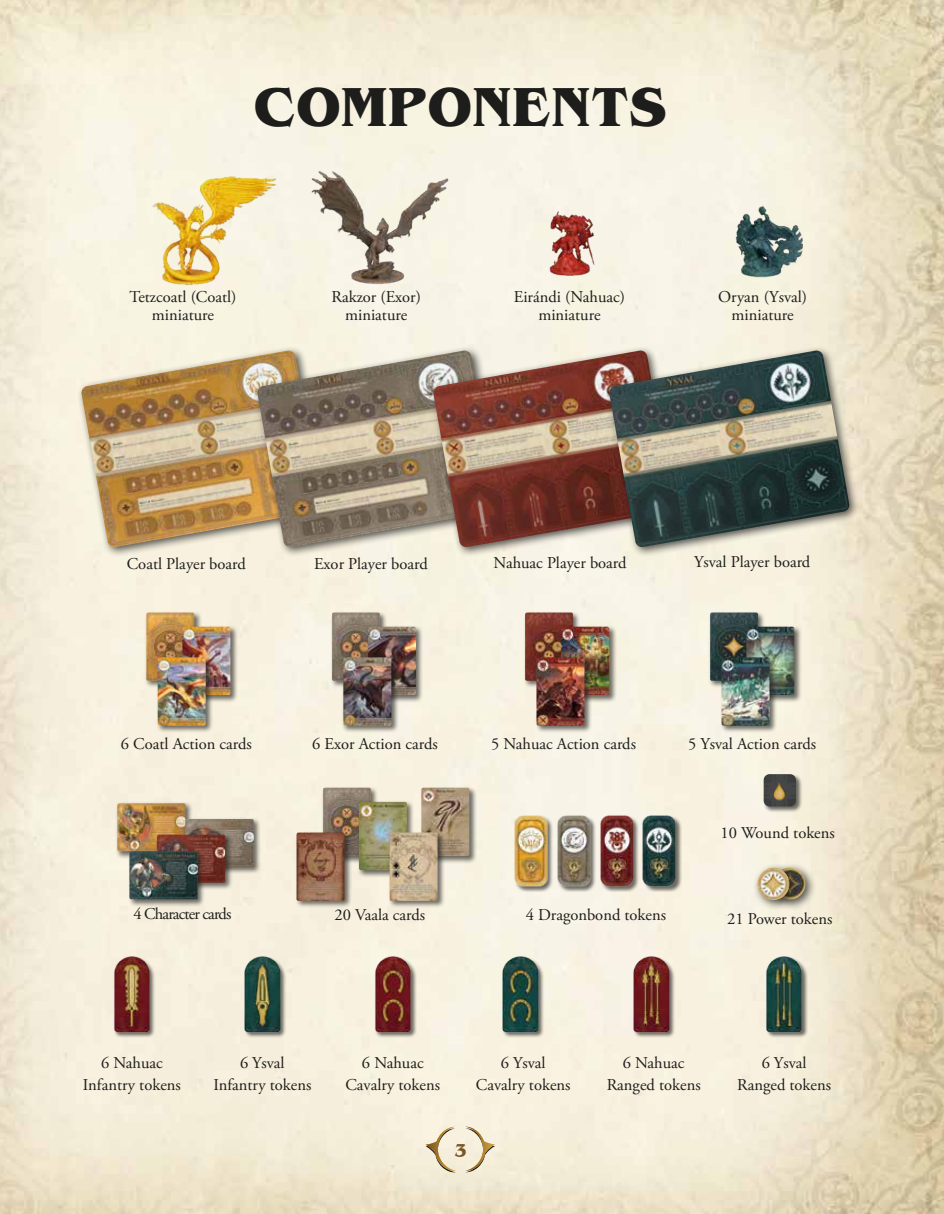
<style>
.page{position:relative;width:944px;height:1214px;background:#fff}
.page>*{position:absolute;margin:0;border:0;box-sizing:border-box;transform-origin:0 0}
.t1{font:700 49.5px "Benguiat";color:#1d1d1b}
.t2{font:16.5px/22.2px "Adobe Garamond Pro";color:#1d1d1b;text-align:center}
.t3{font:16.5px "Adobe Garamond Pro";letter-spacing:-.05em;color:#1d1d1b}
.t4{font:700 16.5px "Benguiat";color:#785627}
</style>
<div class="page">
<svg style="left:425px;top:1170px;width:31px;height:2px"></svg>
<svg style="left:465px;top:1126px;width:30px;height:46px"></svg>
<img style="left:425px;top:1126px;width:31px;height:44px">
<img style="left:465px;top:1126px;width:29px;height:44px">
<div style="left:77px;top:346px;width:255px;height:212px;background:#1d1d1b;opacity:.75"></div>
<img style="left:81px;top:350px;width:172px;height:197px">
<div style="left:253px;top:346px;width:255px;height:212px;background:#1d1d1b;opacity:.75"></div>
<img style="left:257px;top:350px;width:171px;height:197px">
<div style="left:428px;top:346px;width:256px;height:212px;background:#1d1d1b;opacity:.75"></div>
<img style="left:433px;top:350px;width:171px;height:197px">
<div style="left:604px;top:346px;width:256px;height:212px;background:#1d1d1b;opacity:.75"></div>
<img style="left:608px;top:350px;width:241px;height:197px">
<div style="left:763px;top:774px;width:39px;height:39px;background:#1d1d1b;opacity:.65"></div>
<img style="left:763px;top:774px;width:33px;height:32px">
<div style="left:768px;top:863px;width:48px;height:47px;background:#1d1d1b;opacity:.75"></div>
<img style="left:800px;top:867px;width:5px;height:33px">
<div style="left:752px;top:863px;width:48px;height:47px;background:#1d1d1b;opacity:.75"></div>
<img style="left:757px;top:868px;width:32px;height:32px;border-radius:16px">
<img style="left:306px;top:167px;width:143px;height:129px">
<img style="left:542px;top:208px;width:55px;height:71px">
<img style="left:731px;top:201px;width:72px;height:78px">
<img style="left:150px;top:159px;width:126px;height:130px">
<div style="left:145px;top:611px;width:57px;height:77px;background:#1d1d1b;opacity:.65"></div>
<img style="left:146px;top:612px;width:48px;height:69px">
<div style="left:330px;top:611px;width:57px;height:77px;background:#1d1d1b;opacity:.65"></div>
<img style="left:332px;top:612px;width:48px;height:69px">
<div style="left:321px;top:786px;width:57px;height:77px;background:#1d1d1b;opacity:.65"></div>
<img style="left:323px;top:787px;width:48px;height:69px">
<div style="left:523px;top:611px;width:57px;height:77px;background:#1d1d1b;opacity:.65"></div>
<img style="left:525px;top:612px;width:48px;height:69px">
<div style="left:708px;top:611px;width:57px;height:77px;background:#1d1d1b;opacity:.65"></div>
<img style="left:710px;top:612px;width:48px;height:69px">
<div style="left:181px;top:625px;width:57px;height:78px;background:#1d1d1b;opacity:.65"></div>
<img style="left:182px;top:626px;width:48px;height:69px">
<div style="left:366px;top:625px;width:57px;height:78px;background:#1d1d1b;opacity:.65"></div>
<img style="left:368px;top:626px;width:48px;height:69px">
<div style="left:357px;top:800px;width:57px;height:78px;background:#1d1d1b;opacity:.65"></div>
<img style="left:359px;top:802px;width:48px;height:68px">
<div style="left:559px;top:625px;width:57px;height:78px;background:#1d1d1b;opacity:.65"></div>
<img style="left:561px;top:626px;width:48px;height:69px">
<div style="left:744px;top:625px;width:57px;height:78px;background:#1d1d1b;opacity:.65"></div>
<img style="left:746px;top:626px;width:48px;height:69px">
<div style="left:156px;top:655px;width:57px;height:78px;background:#1d1d1b;opacity:.65"></div>
<img style="left:158px;top:657px;width:48px;height:68px">
<div style="left:115px;top:801px;width:78px;height:58px;background:#1d1d1b;opacity:.65"></div>
<img style="left:117px;top:803px;width:68px;height:48px">
<div style="left:184px;top:817px;width:77px;height:57px;background:#1d1d1b;opacity:.65"></div>
<img style="left:185px;top:819px;width:69px;height:48px">
<div style="left:155px;top:833px;width:78px;height:57px;background:#1d1d1b;opacity:.65"></div>
<img style="left:157px;top:834px;width:68px;height:48px">
<div style="left:128px;top:849px;width:77px;height:57px;background:#1d1d1b;opacity:.65"></div>
<img style="left:129px;top:851px;width:69px;height:48px">
<div style="left:341px;top:655px;width:58px;height:78px;background:#1d1d1b;opacity:.65"></div>
<img style="left:343px;top:657px;width:48px;height:68px">
<div style="left:295px;top:831px;width:57px;height:77px;background:#1d1d1b;opacity:.65"></div>
<img style="left:296px;top:832px;width:48px;height:69px">
<div style="left:419px;top:786px;width:58px;height:77px;background:#1d1d1b;opacity:.65"></div>
<img style="left:421px;top:787px;width:48px;height:69px">
<div style="left:388px;top:831px;width:57px;height:77px;background:#1d1d1b;opacity:.65"></div>
<img style="left:389px;top:832px;width:48px;height:69px">
<div style="left:535px;top:655px;width:57px;height:78px;background:#1d1d1b;opacity:.65"></div>
<img style="left:536px;top:657px;width:48px;height:68px">
<div style="left:719px;top:655px;width:58px;height:78px;background:#1d1d1b;opacity:.65"></div>
<img style="left:721px;top:657px;width:48px;height:68px">
<div style="left:514px;top:814px;width:39px;height:78px;background:#1d1d1b;opacity:.65"></div>
<img style="left:510px;top:809px;width:41px;height:82px">
<img style="left:106px;top:948px;width:52px;height:91px">
<img style="left:236px;top:948px;width:52px;height:91px">
<img style="left:367px;top:948px;width:52px;height:91px">
<img style="left:495px;top:948px;width:51px;height:91px">
<img style="left:625px;top:948px;width:52px;height:91px">
<img style="left:758px;top:948px;width:51px;height:91px">
<div style="left:557px;top:814px;width:39px;height:78px;background:#1d1d1b;opacity:.65"></div>
<img style="left:553px;top:809px;width:41px;height:82px">
<img style="left:596px;top:809px;width:83px;height:82px">
<div style="left:642px;top:814px;width:40px;height:78px;background:#1d1d1b;opacity:.65"></div>
<h1 class="t1" style="left:253px;top:75px;width:415px">COMPONENTS</h1>
<p class="t2" style="left:129px;top:288px;width:109px;line-height:18px">Tetzcoatl (Coatl) miniature</p>
<p class="t2" style="left:331px;top:288px;width:91px;line-height:18px">Rakzor (Exor) miniature</p>
<p class="t2" style="left:514px;top:288px;width:113px;line-height:18px">Eirándi (Nahuac) miniature</p>
<p class="t2" style="left:718px;top:288px;width:90px;line-height:18px">Oryan (Ysval) miniature</p>
<p class="t2" style="left:127px;top:553px;width:120px">Coatl Player board</p>
<p class="t2" style="left:314px;top:553px;width:115px">Exor Player board</p>
<p class="t2" style="left:493px;top:552px;width:134px">Nahuac Player board</p>
<p class="t2" style="left:694px;top:551px;width:118px">Ysval Player board</p>
<p class="t2" style="left:121px;top:733px;width:132px">6 Coatl Action cards</p>
<p class="t3" style="left:133px;top:904px;width:100px">4 Character cards</p>
<p class="t2" style="left:312px;top:733px;width:127px">6 Exor Action cards</p>
<p class="t2" style="left:334px;top:904px;width:92px">20 Vaala cards</p>
<p class="t2" style="left:491px;top:733px;width:146px">5 Nahuac Action cards</p>
<p class="t2" style="left:688px;top:733px;width:129px">5 Ysval Action cards</p>
<p class="t2" style="left:526px;top:904px;width:142px">4 Dragonbond tokens</p>
<p class="t2" style="left:720px;top:822px;width:116px">10 Wound tokens</p>
<p class="t2" style="left:727px;top:907px;width:107px">21 Power tokens</p>
<p class="t2" style="left:83px;top:1052px;width:99px">6 Nahuac<br>Infantry tokens</p>
<p class="t2" style="left:606px;top:1052px;width:95px">6 Nahuac<br>Ranged tokens</p>
<p class="t2" style="left:213px;top:1052px;width:99px">6 Ysval<br>Infantry tokens</p>
<p class="t2" style="left:345px;top:1052px;width:96px">6 Nahuac<br>Cavalry tokens</p>
<p class="t2" style="left:476px;top:1052px;width:96px">6 Ysval<br>Cavalry tokens</p>
<p class="t2" style="left:737px;top:1052px;width:95px">6 Ysval<br>Ranged tokens</p>
<p class="t4" style="left:454px;top:1140px;width:13px">3</p>
</div>
